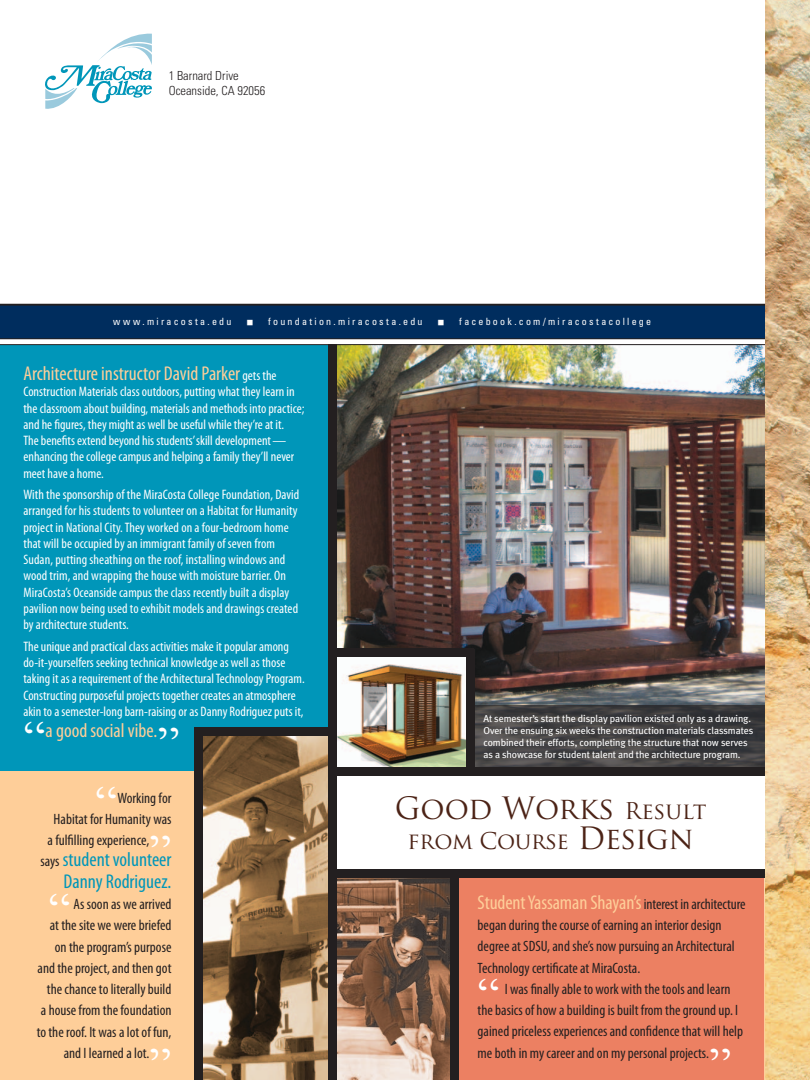
<style>
.page{position:relative;width:810px;height:1080px;background:#fff}
.page>*{position:absolute;margin:0;border:0;box-sizing:border-box;transform-origin:0 0}
.t1{font:50px "Times New Roman";color:#fff}
.t2{font:30px "Trajan Pro";color:#4c2316}
.t3{font:22.5px "Trajan Pro";letter-spacing:-.02em;color:#4c2316}
.t4{font:condensed 20px "Myriad Pro";color:#fece99}
.t5{font:condensed 20px "Myriad Pro";color:#0096b9}
.t6{font:condensed 15px/21.2px "Myriad Pro";color:#231f20}
.t7{font:condensed 13.75px/16.2px "Myriad Pro";color:#fff}
.t8{font:300 condensed 12.5px/15px "Univers LT Std";color:#231f20}
.t9{font:10px/12px "Meta Plus";letter-spacing:-.01em;color:#fff}
.t10{font:condensed 10px "Univers LT Std";letter-spacing:.225em;color:#fff}
.s1{font-size:13.75px;color:#fff}
.s2{font-size:15px;color:#231f20}
.s3{font-size:22.5px}
.s4{font-size:30px}
</style>
<div class="page">
<img style="left:765px;top:0;width:45px;height:1080px">
<div style="left:0;top:770px;width:765px;height:310px;background:#fece99"></div>
<div style="left:0;top:345px;width:334px;height:425px;background:#0096b9"></div>
<svg style="left:45px;top:34px;width:107px;height:75px"></svg>
<img style="left:337px;top:345px;width:428px;height:360px">
<img style="left:202px;top:735px;width:127px;height:345px">
<div style="left:330px;top:775px;width:435px;height:95px;background:#fff"></div>
<img style="left:337px;top:877px;width:113px;height:203px">
<div style="left:194px;top:731px;width:8px;height:349px;background:#231f20"></div>
<div style="left:456px;top:874px;width:308px;height:206px;background:#ec8062"></div>
<div style="left:194px;top:727px;width:137px;height:8px;background:#231f20"></div>
<div style="left:332px;top:869px;width:433px;height:8px;background:#231f20"></div>
<img style="left:337px;top:657px;width:130px;height:110px">
<div style="left:332px;top:767px;width:433px;height:8px;background:#231f20"></div>
<div style="left:329px;top:344px;width:8px;height:736px;background:#231f20"></div>
<div style="left:467px;top:649px;width:8px;height:123px;background:#231f20"></div>
<div style="left:332px;top:649px;width:141px;height:8px;background:#231f20"></div>
<div style="left:450px;top:876px;width:8px;height:204px;background:#231f20"></div>
<svg style="left:475px;top:705px;width:290px;height:62px;background:#414041"></svg>
<div style="left:0;top:305px;width:765px;height:33px;background:#002d5e"></div>
<hr style="left:0;top:304px;width:765px;height:2px;background:#231f20">
<hr style="left:0;top:338px;width:765px;height:1px;background:#231f20">
<hr style="left:0;top:344px;width:765px;height:1px;background:#231f20">
<p class="t8" style="left:169px;top:68px;width:98px">1 Barnard Drive<br>Oceanside, CA 92056</p>
<p class="t10" style="left:113px;top:315px;width:120px">www.miracosta.edu</p>
<p class="t10" style="left:246px;top:315px;width:178px">■ foundation.miracosta.edu</p>
<p class="t10" style="left:438px;top:315px;width:215px">■ facebook.com/miracostacollege</p>
<h3 class="t4" style="left:23px;top:361px;width:255px">Architecture instructor David Parker <span class="s1">gets the</span></h3>
<p class="t7" style="left:23px;top:383px;width:282px">Construction Materials class outdoors, putting what they learn in the classroom about building, materials and methods into practice; and he figures, they might as well be useful while they’re at it.<br>The benefits extend beyond his students’ skill development— enhancing the college campus and helping a family they’ll never meet have a home.</p>
<p class="t7" style="left:23px;top:486px;width:277px">With the sponsorship of the MiraCosta College Foundation, David arranged for his students to volunteer on a Habitat for Humanity project in National City. They worked on a four-bedroom home that will be occupied by an immigrant family of seven from Sudan, putting sheathing on the roof, installing windows and wood trim, and wrapping the house with moisture barrier. On MiraCosta’s Oceanside campus the class recently built a display pavilion now being used to exhibit models and drawings created by architecture students.</p>
<p class="t7" style="left:23px;top:638px;width:283px">The unique and practical class activities make it popular among do-it-yourselfers seeking technical knowledge as well as those taking it as a requirement of the Architectural Technology Program.<br>Constructing purposeful projects together creates an atmosphere akin to a semester-long barn-raising or as Danny Rodriguez puts it,</p>
<h1 class="t1" style="left:23px;top:705px;width:24px">“</h1>
<h3 class="t4" style="left:46px;top:718px;width:113px">a good social vibe.</h3>
<h1 class="t1" style="left:157px;top:712px;width:24px">”</h1>
<h1 class="t1" style="left:95px;top:771px;width:24px">“</h1>
<p class="t6" style="left:118px;top:787px;width:55px">Working for</p>
<p class="t6" style="left:54px;top:808px;width:119px">Habitat for Humanity was</p>
<p class="t6" style="left:48px;top:829px;width:103px">a fulfilling experience,</p>
<h3 class="t5" style="left:40px;top:848px;width:133px"><span class="s2">says</span> student volunteer</h3>
<h1 class="t1" style="left:149px;top:820px;width:24px">”</h1>
<h3 class="t5" style="left:64px;top:869px;width:109px">Danny Rodriguez.</h3>
<h1 class="t1" style="left:48px;top:877px;width:24px">“</h1>
<p class="t6" style="left:74px;top:893px;width:99px">As soon as we arrived</p>
<p class="t6" style="left:50px;top:914px;width:123px">at the site we were briefed</p>
<p class="t6" style="left:55px;top:936px;width:118px">on the program’s purpose</p>
<p class="t6" style="left:38px;top:957px;width:135px">and the project, and then got</p>
<p class="t6" style="left:47px;top:978px;width:126px">the chance to literally build</p>
<p class="t6" style="left:41px;top:1000px;width:132px">a house from the foundation</p>
<p class="t6" style="left:37px;top:1021px;width:136px">to the roof. It was a lot of fun,</p>
<p class="t6" style="left:64px;top:1042px;width:87px">and I learned a lot.</p>
<h1 class="t1" style="left:149px;top:1032px;width:24px">”</h1>
<p class="t9" style="left:483px;top:712px;width:271px">At semester’s start the display pavilion existed only as a drawing.<br>Over the ensuing six weeks the construction materials classmates combined their efforts, completing the structure that now serves as a showcase for student talent and the architecture program.</p>
<h2 class="t2" style="left:395px;top:789px;width:313px">Good Works <span class="s3">Result</span></h2>
<h3 class="t3" style="left:408px;top:826px;width:287px">from Course <span class="s4">Design</span></h3>
<h3 class="t4" style="left:478px;top:890px;width:270px">Student Yassaman Shayan’s <span class="s2">interest in architecture</span></h3>
<p class="t6" style="left:478px;top:914px;width:259px">began during the course of earning an interior design degree at SDSU, and she’s now pursuing an Architectural<br>Technology certificate at MiraCosta.</p>
<h1 class="t1" style="left:478px;top:962px;width:24px">“</h1>
<p class="t6" style="left:478px;top:978px;width:267px;text-indent:27px">I was finally able to work with the tools and learn the basics of how a building is built from the ground up. I gained priceless experiences and confidence that will help me both in my career and on my personal projects.</p>
<h1 class="t1" style="left:709px;top:1032px;width:24px">”</h1>
</div>
